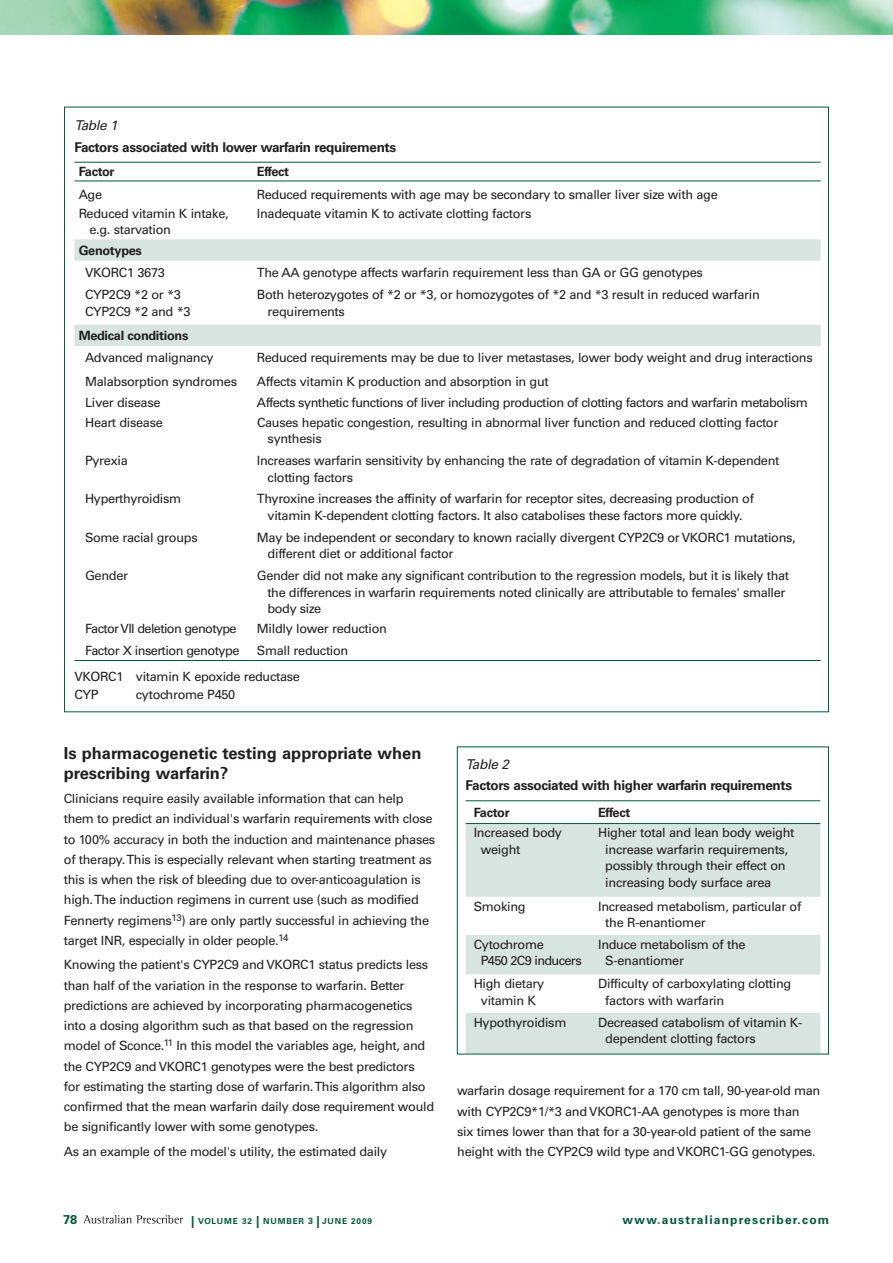
<style>
.page{position:relative;width:893px;height:1263px;background:#fff}
.page>*{position:absolute;margin:0;border:0;box-sizing:border-box;transform-origin:0 0}
.t1{font:700 16.5px/19.5px "Univers LT";color:#231f20}
.t2{font:700 13.5px "Univers LT";letter-spacing:-.025em;color:#231f20}
.t3{font:italic 13.5px "Univers LT";letter-spacing:-.025em;color:#231f20}
.t4{font:12.75px/20.2px "Univers LT";letter-spacing:-.025em;color:#231f20}
.t5{font:700 12.75px "Univers LT";letter-spacing:-.025em;color:#231f20}
.t6{font:12.75px/16.5px "Univers LT";letter-spacing:-.05em;color:#231f20}
.t7{font:700 12.75px "Univers LT";color:#00573c}
.t8{font:700 12px "Univers LT";letter-spacing:.1em;color:#00573c}
.t9{font:700 8.25px "Univers LT";letter-spacing:.1em;color:#00573c}
.s1{font-size:12px}
.s2{font-size:9px}
</style>
<div class="page">
<svg style="left:84px;top:1215px;width:99px;height:8px"></svg>
<svg style="left:74px;top:239px;width:747px;height:107px"></svg>
<hr style="left:74px;top:162px;width:175px;height:1px;background:#00573c">
<hr style="left:249px;top:162px;width:572px;height:1px;background:#00573c">
<hr style="left:74px;top:181px;width:175px;height:1px;background:#00573c">
<hr style="left:249px;top:181px;width:572px;height:1px;background:#00573c">
<hr style="left:74px;top:660px;width:175px;height:1px;background:#00573c">
<hr style="left:249px;top:660px;width:572px;height:1px;background:#00573c">
<svg style="left:466px;top:824px;width:354px;height:228px;fill:#d7e4e0"></svg>
<hr style="left:466px;top:800px;width:124px;height:1px;background:#00573c">
<hr style="left:590px;top:800px;width:230px;height:1px;background:#00573c">
<hr style="left:466px;top:823px;width:124px;height:1px;background:#00573c">
<hr style="left:590px;top:823px;width:230px;height:1px;background:#00573c">
<div style="left:457px;top:747px;width:372px;height:307px;border:1px solid #00573c"></div>
<img style="left:0;top:0;width:893px;height:34px">
<p class="t3" style="left:74px;top:117px;width:45px">Table 1</p>
<p class="t2" style="left:74px;top:139px;width:323px">Factors associated with lower warfarin requirements</p>
<p class="t5" style="left:79px;top:164px;width:37px">Factor</p>
<p class="t5" style="left:257px;top:164px;width:34px">Effect</p>
<p class="t4" style="left:79px;top:185px;width:25px">Age</p>
<p class="t4" style="left:257px;top:185px;width:462px">Reduced requirements with age may be secondary to smaller liver size with age</p>
<p class="t4" style="left:89px;top:205px;width:141px;line-height:16.5px;text-indent:-11px">Reduced vitamin K intake, e.g. starvation</p>
<p class="t4" style="left:257px;top:203px;width:276px">Inadequate vitamin K to activate clotting factors</p>
<p class="t5" style="left:79px;top:243px;width:65px">Genotypes</p>
<p class="t4" style="left:85px;top:262px;width:81px">VKORC1 3673</p>
<p class="t4" style="left:257px;top:262px;width:447px">The AA genotype affects warfarin requirement less than GA or GG genotypes</p>
<p class="t4" style="left:85px;top:286px;width:107px;line-height:16.5px">CYP2C9 *2 or *3<br>CYP2C9 *2 and *3</p>
<p class="t4" style="left:268px;top:286px;width:494px;line-height:16.5px;text-indent:-11px">Both heterozygotes of *2 or *3, or homozygotes of *2 and *3 result in reduced warfarin requirements</p>
<p class="t5" style="left:79px;top:328px;width:111px">Medical conditions</p>
<p class="t4" style="left:85px;top:347px;width:130px">Advanced malignancy</p>
<p class="t4" style="left:257px;top:347px;width:557px">Reduced requirements may be due to liver metastases, lower body weight and drug interactions</p>
<p class="t4" style="left:85px;top:371px;width:154px">Malabsorption syndromes</p>
<p class="t4" style="left:257px;top:371px;width:293px">Affects vitamin K production and absorption in gut</p>
<p class="t4" style="left:85px;top:393px;width:77px">Liver disease</p>
<p class="t4" style="left:257px;top:393px;width:552px">Affects synthetic functions of liver including production of clotting factors and warfarin metabolism</p>
<p class="t4" style="left:85px;top:412px;width:79px">Heart disease</p>
<p class="t4" style="left:268px;top:414px;width:512px;line-height:16.5px;text-indent:-11px">Causes hepatic congestion, resulting in abnormal liver function and reduced clotting factor synthesis</p>
<p class="t4" style="left:85px;top:451px;width:44px">Pyrexia</p>
<p class="t4" style="left:268px;top:452px;width:513px;line-height:16.5px;text-indent:-11px">Increases warfarin sensitivity by enhancing the rate of degradation of vitamin K-dependent clotting factors</p>
<p class="t4" style="left:85px;top:489px;width:98px">Hyperthyroidism</p>
<p class="t4" style="left:257px;top:491px;width:498px;line-height:16.5px;text-align:center">Thyroxine increases the affinity of warfarin for receptor sites, decreasing production of vitamin K-dependent clotting factors. It also catabolises these factors more quickly.</p>
<p class="t4" style="left:85px;top:527px;width:114px">Some racial groups</p>
<p class="t4" style="left:268px;top:529px;width:530px;line-height:16.5px;text-indent:-11px">May be independent or secondary to known racially divergent CYP2C9 or VKORC1 mutations, different diet or additional factor</p>
<p class="t4" style="left:85px;top:566px;width:45px">Gender</p>
<p class="t4" style="left:267px;top:568px;width:523px;line-height:16.5px;text-indent:-11px">Gender did not make any significant contribution to the regression models, but it is likely that the differences in warfarin requirements noted clinically are attributable to females' smaller body size</p>
<p class="t6" style="left:85px;top:621px;width:153px">Factor VII deletion genotype</p>
<p class="t4" style="left:257px;top:619px;width:132px">Mildly lower reduction</p>
<p class="t4" style="left:85px;top:640px;width:156px">Factor X insertion genotype</p>
<p class="t4" style="left:74px;top:637px;width:275px;line-height:26.7px;text-indent:182px">Small reduction<br>VKORC1 vitamin K epoxide reductase</p>
<p class="t4" style="left:74px;top:685px;width:26px">CYP</p>
<p class="t4" style="left:136px;top:685px;width:101px">cytochrome P450</p>
<p class="t1" style="left:64px;top:744px;width:359px">Is pharmacogenetic testing appropriate when prescribing warfarin?</p>
<p class="t4" style="left:64px;top:789px;width:373px">Clinicians require easily available information that can help them to predict an individual's warfarin requirements with close to 100% accuracy in both the induction and maintenance phases of therapy.This is especially relevant when starting treatment as this is when the risk of bleeding due to over-anticoagulation is high.The induction regimens in current use (such as modified Fennerty regimens<sup>13</sup>) are only partly successful in achieving the target IN R, especially in older people.<sup>14</sup></p>
<p class="t4" style="left:64px;top:955px;width:372px">Knowing the patient's CYP2C9 and VKORC1 status predicts less than half of the variation in the response to warfarin. Better predictions are achieved by incorporating pharmacogenetics into a dosing algorithm such as that based on the regression model of Sconce.<sup>11</sup> In this model the variables age, height, and the CYP2C9 and VKORC1 genotypes were the best predictors for estimating the starting dose of warfarin.This algorithm also confirmed that the mean warfarin daily dose requirement would be significantly lower with some genotypes.</p>
<p class="t4" style="left:64px;top:1141px;width:325px">As an example of the model's utility, the estimated daily</p>
<p class="t3" style="left:466px;top:756px;width:45px">Table 2</p>
<p class="t2" style="left:466px;top:778px;width:328px">Factors associated with higher warfarin requirements</p>
<p class="t5" style="left:474px;top:805px;width:37px">Factor</p>
<p class="t5" style="left:598px;top:805px;width:34px">Effect</p>
<p class="t4" style="left:481px;top:825px;width:83px;line-height:16.5px;text-indent:-7px">Increased body weight</p>
<p class="t4" style="left:605px;top:825px;width:191px;line-height:16.5px;text-indent:-7px">Higher total and lean body weight increase warfarin requirements, possibly through their effect on increasing body surface area</p>
<p class="t4" style="left:474px;top:896px;width:53px">Smoking</p>
<p class="t4" style="left:605px;top:898px;width:197px;line-height:16.5px;text-indent:-7px">Increased metabolism, particular of the R-enantiomer</p>
<p class="t6" style="left:481px;top:936px;width:103px;text-indent:-7px">Cytochrome<br>P450 2C9 inducers</p>
<p class="t4" style="left:598px;top:936px;width:149px;line-height:16.5px">Induce metabolism of the<br>S-enantiomer</p>
<p class="t4" style="left:474px;top:975px;width:72px;line-height:16.5px;text-align:center">High dietary vitamin K</p>
<p class="t4" style="left:605px;top:975px;width:187px;line-height:16.5px;text-indent:-7px">Difficulty of carboxylating clotting factors with warfarin</p>
<p class="t4" style="left:474px;top:1012px;width:94px">Hypothyroidism</p>
<p class="t4" style="left:605px;top:1014px;width:198px;line-height:16.5px;text-indent:-7px">Decreased catabolism of vitamin K&shy;dependent clotting factors</p>
<p class="t4" style="left:457px;top:1081px;width:365px">warfarin dosage requirement for a 170 cm tall, 90-year-old man with CYP2C9*1/*3 and VKORC1-AA genotypes is more than<br>six times lower than that for a 30-year-old patient of the same height with the CYP2C9 wild type and VKORC1-GG genotypes.</p>
<p class="t7" style="left:63px;top:1212px;width:16px">78</p>
<p class="t9" style="left:191px;top:1216px;width:183px"><span class="s1">|</span> Volume 32 <span class="s1">|</span> NUMBER <span class="s2">3</span> <span class="s1">|</span> JUNE 2009</p>
<p class="t8" style="left:623px;top:1212px;width:208px">www.australianprescriber.com</p>
</div>
